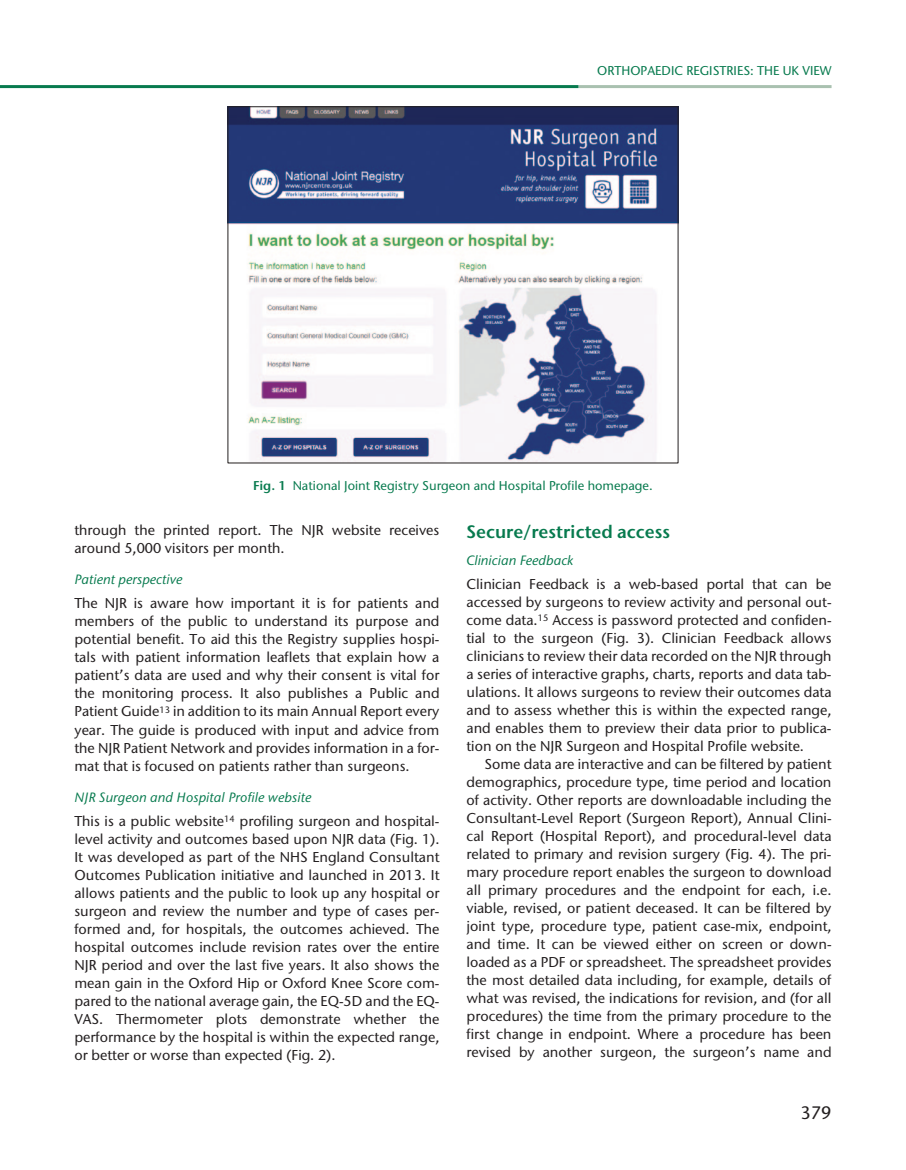
<style>
.page{position:relative;width:906px;height:1170px;background:#fff}
.page>*{position:absolute;margin:0;border:0;box-sizing:border-box;transform-origin:0 0}
.t1{font:600 18px "Stone Sans ITC Pro";color:#077a4e}
.t2{font:500 18px "Stone Sans ITC Pro";color:#231f20}
.t3{font:500 14.25px/18px "Stone Sans ITC Pro";color:#231f20;text-align:justify}
.t4{font:italic 500 13.5px "Stone Sans ITC Pro";color:#077a4e}
.t5{font:500 12.75px "Stone Sans ITC Pro";color:#077a4e}
.s1{font-weight:600}
</style>
<div class="page">
<hr style="left:578px;top:85px;width:253px;height:3px;background:#a9c1b0">
<hr style="left:0;top:85px;width:578px;height:3px;background:#077a4e">
<img style="left:229px;top:108px;width:447px;height:353px">
<p class="t5" style="left:597px;top:63px;width:236px">Orthopaedic registries: the UK view</p>
<p class="t5" style="left:253px;top:478px;width:401px"><span class="s1">Fig. 1</span> National Joint Registry Surgeon and Hospital Profile homepage.</p>
<p class="t3" style="left:74px;top:521px;width:366px">through the printed report. The NJR website receives around 5,000 visitors per month.</p>
<p class="t4" style="left:74px;top:571px;width:109px">Patient perspective</p>
<p class="t3" style="left:74px;top:594px;width:366px">The NJR is aware how important it is for patients and members of the public to understand its purpose and potential benefit. To aid this the Registry supplies hospi&shy;tals with patient information leaflets that explain how a patient’s data are used and why their consent is vital for the monitoring process. It also publishes a Public and Patient Guide<sup>13</sup> in addition to its main Annual Report every year. The guide is produced with input and advice from the NJR Patient Network and provides information in a for&shy;mat that is focused on patients rather than surgeons.</p>
<p class="t4" style="left:74px;top:789px;width:238px">NJR Surgeon and Hospital Profile website</p>
<p class="t3" style="left:74px;top:812px;width:366px">This is a public website<sup>14</sup> profiling surgeon and hospital&shy;level activity and outcomes based upon NJR data (Fig. 1).<br>It was developed as part of the NHS England Consultant Outcomes Publication initiative and launched in 2013. It allows patients and the public to look up any hospital or surgeon and review the number and type of cases per&shy;formed and, for hospitals, the outcomes achieved. The hospital outcomes include revision rates over the entire NJR period and over the last five years. It also shows the mean gain in the Oxford Hip or Oxford Knee Score com&shy;pared to the national average gain, the EQ-5D and the EQ-VAS. Thermometer plots demonstrate whether the performance by the hospital is within the expected range, or better or worse than expected (Fig. 2).</p>
<p class="t1" style="left:466px;top:520px;width:205px">Secure/restricted access</p>
<p class="t4" style="left:466px;top:551px;width:108px">Clinician Feedback</p>
<p class="t3" style="left:466px;top:574px;width:366px">Clinician Feedback is a web-based portal that can be accessed by surgeons to review activity and personal out&shy;come data.<sup>15</sup> Access is password protected and confiden&shy;tial to the surgeon (Fig. 3). Clinician Feedback allows clinicians to review their data recorded on the NJR through a series of interactive graphs, charts, reports and data tab&shy;ulations. It allows surgeons to review their outcomes data and to assess whether this is within the expected range, and enables them to preview their data prior to publica&shy;tion on the NJR Surgeon and Hospital Profile website.</p>
<p class="t3" style="left:466px;top:754px;width:366px;text-indent:18px">Some data are interactive and can be filtered by patient demographics, procedure type, time period and location of activity. Other reports are downloadable including the Consultant-Level Report (Surgeon Report), Annual Clini&shy;cal Report (Hospital Report), and procedural-level data related to primary and revision surgery (Fig. 4). The pri&shy;mary procedure report enables the surgeon to download all primary procedures and the endpoint for each, i.e. viable, revised, or patient deceased. It can be filtered by joint type, procedure type, patient case-mix, endpoint, and time. It can be viewed either on screen or down&shy;loaded as a PDF or spreadsheet. The spreadsheet provides the most detailed data including, for example, details of what was revised, the indications for revision, and (for all procedures) the time from the primary procedure to the first change in endpoint. Where a procedure has been revised by another surgeon, the surgeon’s name and</p>
<p class="t2" style="left:800px;top:1101px;width:32px">379</p>
</div>
